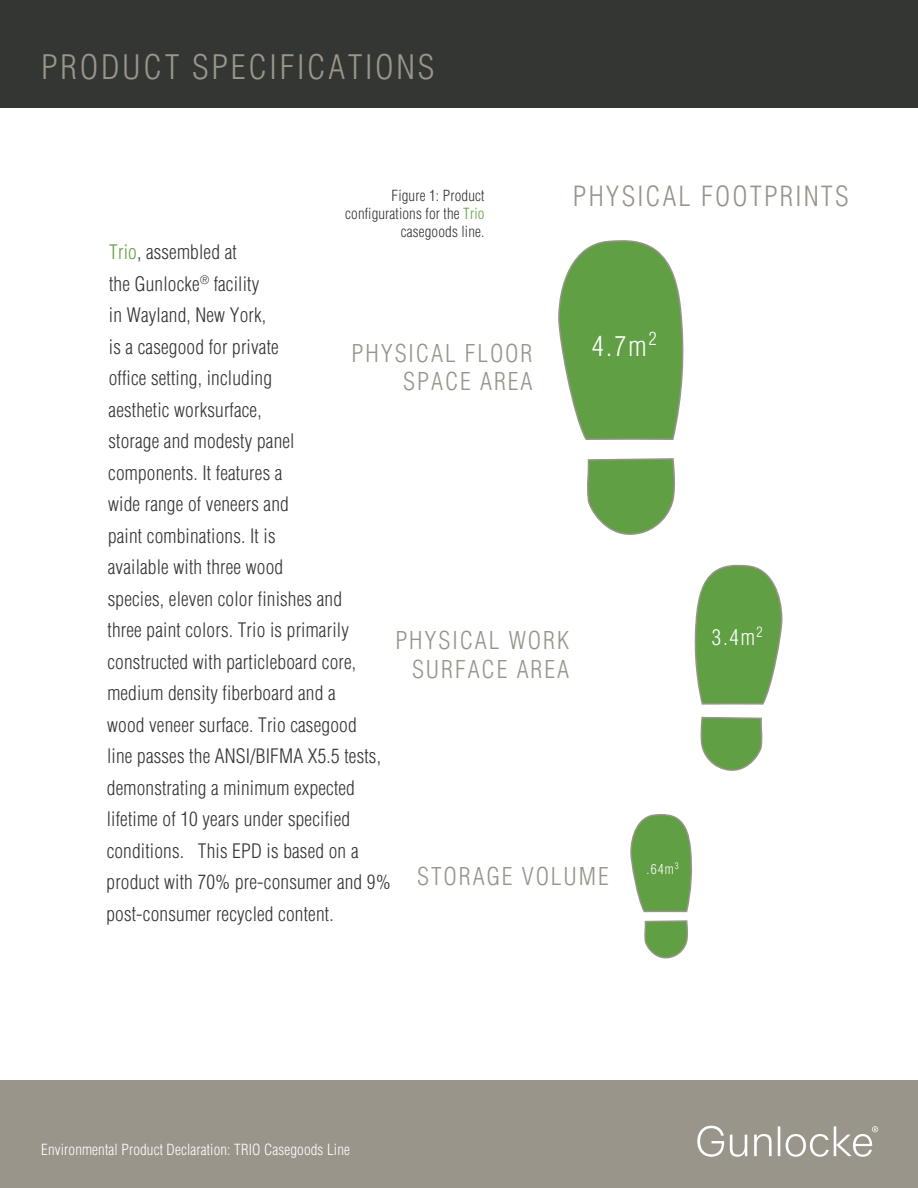
<style>
.page{position:relative;width:918px;height:1188px;background:#fff}
.page>*{position:absolute;margin:0;border:0;box-sizing:border-box;transform-origin:0 0}
.t1{font:300 condensed 33px "Helvetica";letter-spacing:.08em;color:#99958a}
.t2{font:300 condensed 27.15px "Helvetica";letter-spacing:.08em;color:#98948a}
.t3{font:300 condensed 27.15px "Helvetica";color:#fff}
.t4{font:300 condensed 24px/28.8px "Helvetica";letter-spacing:.08em;color:#98948a;text-align:right}
.t5{font:300 condensed 21.3px "Helvetica";color:#fff}
.t6{font:300 condensed 19.5px/31.5px "Helvetica";letter-spacing:.01em;color:#343633}
.t7{font:300 condensed 15px/18px "Helvetica";letter-spacing:.01em;color:#343633;text-align:right}
.t8{font:300 condensed 15px "Helvetica";letter-spacing:.01em;color:#fff}
.t9{font:300 condensed 13.5px "Helvetica";color:#fff}
.s1{color:#609f43}
</style>
<div class="page">
<div style="left:0;top:1081px;width:918px;height:107px;background:#99958a"></div>
<div style="left:0;top:0;width:918px;height:107px;background:#343633"></div>
<svg style="left:630px;top:814px;width:63px;height:99px;background:#7dad65"></svg>
<svg style="left:558px;top:240px;width:126px;height:200px;background:#78ac60"></svg>
<svg style="left:697px;top:1126px;width:181px;height:31px"></svg>
<svg style="left:587px;top:458px;width:88px;height:77px;background:#7aab62"></svg>
<svg style="left:694px;top:564px;width:89px;height:141px;background:#7bad63"></svg>
<svg style="left:701px;top:716px;width:62px;height:55px;background:#7ead66"></svg>
<svg style="left:644px;top:920px;width:44px;height:39px;background:#80ad6a"></svg>
<h1 class="t1" style="left:41px;top:46px;width:395px">PRODUCT SPECIFICATIONS</h1>
<p class="t7" style="left:345px;top:187px;width:141px">Figure 1: Product configurations for the <span class="s1">Trio </span>casegoods line.</p>
<h2 class="t2" style="left:573px;top:179px;width:277px">PHYSICAL FOOTPRINTS</h2>
<p class="t6" style="left:106px;top:237px;width:286px"><span class="s1">Trio</span>, assembled at<br>the Gunlocke<sup>®</sup> facility<br>in Wayland, New York,<br>is a casegood for private<br>office setting, including<br>aesthetic worksurface,<br>storage and modesty panel<br>components. It features a<br>wide range of veneers and<br>paint combinations. It is<br>available with three wood<br>species, eleven color finishes and<br>three paint colors. Trio is primarily constructed with particleboard core, medium density fiberboard and a<br>wood veneer surface. Trio casegood<br>line passes the ANSI/BIFMA X5.5 tests, demonstrating a minimum expected lifetime of 10 years under specified conditions. This EPD is based on a product with 70% pre-consumer and 9% post-consumer recycled content.</p>
<h2 class="t3" style="left:592px;top:329px;width:66px">4.7m<sup>2</sup></h2>
<p class="t4" style="left:352px;top:338px;width:182px">PHYSICAL FLOOR<br>SPACE AREA</p>
<p class="t4" style="left:395px;top:626px;width:175px">PHYSICAL WORK<br>SURFACE AREA</p>
<p class="t9" style="left:647px;top:861px;width:34px">.64m<sup>3</sup></p>
<p class="t4" style="left:417px;top:862px;width:193px">STORAGE VOLUME</p>
<p class="t5" style="left:712px;top:624px;width:53px">3.4m<sup>2</sup></p>
<p class="t8" style="left:41px;top:1141px;width:310px">Environmental Product Declaration: TRIO Casegoods Line</p>
</div>
